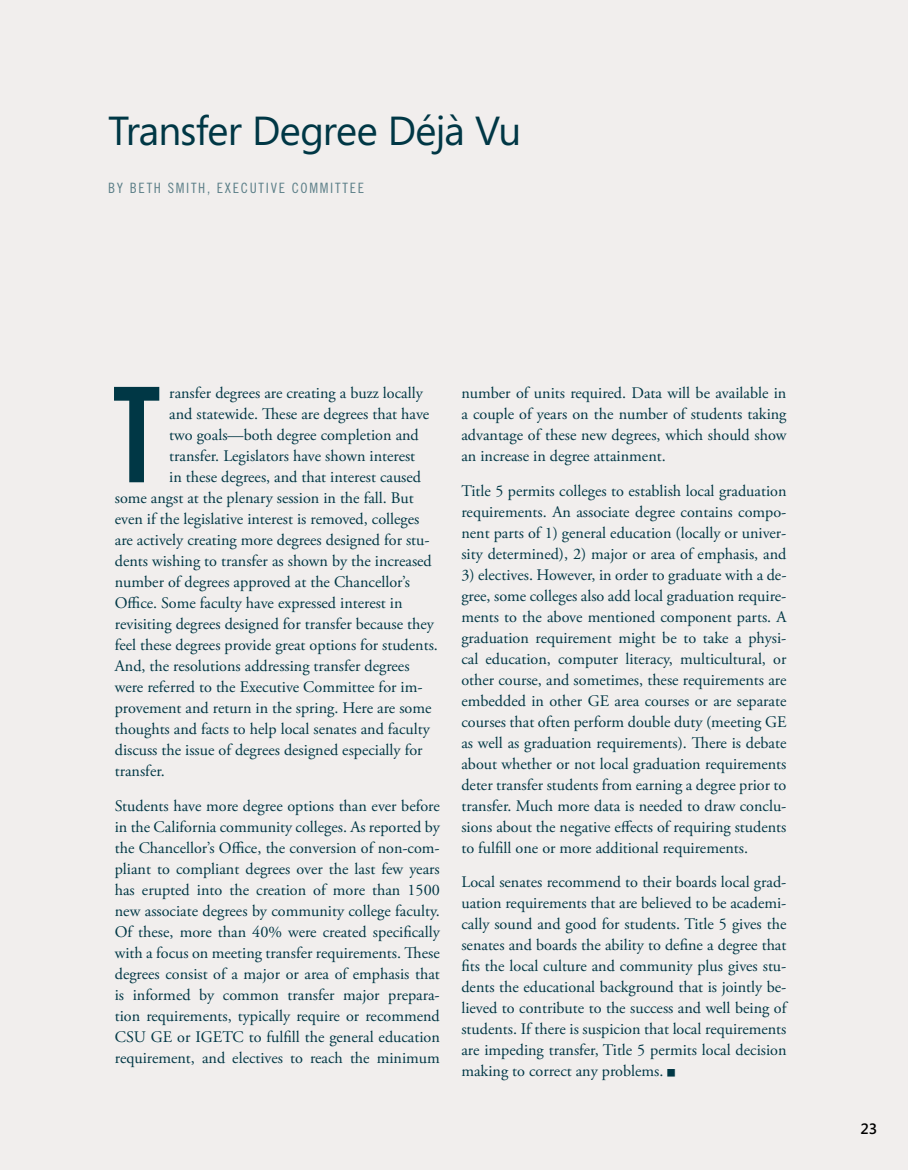
<style>
.page{position:relative;width:908px;height:1170px;background:#f1eeed}
.page>*{position:absolute;margin:0;border:0;box-sizing:border-box;transform-origin:0 0}
.t1{font:135.15px "Alternate Gothic No 2 BT";color:#003745}
.t2{font:40.5px "Segoe";letter-spacing:-.02em;color:#003745}
.t3{font:16.2px/21px "Adobe Garamond Pro";color:#003745;text-align:justify}
.t4{font:600 15px "Segoe";color:#000}
.t5{font:14.25px "Trade Gothic Cond Eighteen";letter-spacing:.12em;color:#5c7f88}
</style>
<div class="page">
<h2 class="t2" style="left:108px;top:103px;width:415px">Transfer Degree Déjà Vu</h2>
<p class="t5" style="left:108px;top:180px;width:257px">BY BETH SM ITH, EXECUTIVE COMM ITTEE</p>
<h1 class="t1" style="left:115px;top:360px;width:45px">T</h1>
<p class="t3" style="left:169px;top:383px;width:255px">ransfer degrees are creating a buzz locally</p>
<p class="t3" style="left:169px;top:404px;width:261px">and statewide. These are degrees that have</p>
<p class="t3" style="left:169px;top:425px;width:251px">two goals—both degree completion and</p>
<p class="t3" style="left:169px;top:446px;width:247px">transfer. Legislators have shown interest</p>
<p class="t3" style="left:169px;top:467px;width:253px">in these degrees, and that interest caused</p>
<p class="t3" style="left:115px;top:488px;width:300px">some angst at the plenary session in the fall. But</p>
<p class="t3" style="left:115px;top:509px;width:306px">even if the legislative interest is removed, colleges</p>
<p class="t3" style="left:115px;top:530px;width:316px">are actively creating more degrees designed for stu-</p>
<p class="t3" style="left:115px;top:551px;width:318px">dents wishing to transfer as shown by the increased</p>
<p class="t3" style="left:115px;top:572px;width:297px">number of degrees approved at the Chancellor’s</p>
<p class="t3" style="left:115px;top:593px;width:289px">Office. Some faculty have expressed interest in</p>
<p class="t3" style="left:115px;top:614px;width:320px">revisiting degrees designed for transfer because they</p>
<p class="t3" style="left:115px;top:635px;width:324px">feel these degrees provide great options for students.</p>
<p class="t3" style="left:115px;top:656px;width:296px">And, the resolutions addressing transfer degrees</p>
<p class="t3" style="left:115px;top:677px;width:309px">were referred to the Executive Committee for im-</p>
<p class="t3" style="left:115px;top:698px;width:318px">provement and return in the spring. Here are some</p>
<p class="t3" style="left:115px;top:719px;width:316px">thoughts and facts to help local senates and faculty</p>
<p class="t3" style="left:115px;top:740px;width:309px">discuss the issue of degrees designed especially for</p>
<p class="t3" style="left:115px;top:761px;width:51px">transfer.</p>
<p class="t3" style="left:115px;top:796px;width:326px">Students have more degree options than ever before in the California community colleges. As reported by the Chancellor’s Office, the conversion of non-com&shy;pliant to compliant degrees over the last few years has erupted into the creation of more than 1500 new associate degrees by community college faculty.<br>Of these, more than 40% were created specifically with a focus on meeting transfer requirements. These degrees consist of a major or area of emphasis that is informed by common transfer major prepara&shy;tion requirements, typically require or recommend CSU GE or IGETC to fulfill the general education requirement, and electives to reach the minimum</p>
<p class="t3" style="left:461px;top:383px;width:326px">number of units required. Data will be available in a couple of years on the number of students taking advantage of these new degrees, which should show an increase in degree attainment.</p>
<p class="t3" style="left:461px;top:481px;width:326px">Title 5 permits colleges to establish local graduation requirements. An associate degree contains compo&shy;nent parts of 1) general education (locally or univer&shy;sity determined), 2) major or area of emphasis, and</p>
<p class="t3" style="left:461px;top:565px;width:326px">3) electives. However, in order to graduate with a de&shy;gree, some colleges also add local graduation require&shy;ments to the above mentioned component parts. A graduation requirement might be to take a physi&shy;cal education, computer literacy, multicultural, or other course, and sometimes, these requirements are embedded in other GE area courses or are separate courses that often perform double duty (meeting GE as well as graduation requirements). There is debate about whether or not local graduation requirements deter transfer students from earning a degree prior to transfer. Much more data is needed to draw conclu&shy;sions about the negative effects of requiring students to fulfill one or more additional requirements.</p>
<p class="t3" style="left:461px;top:872px;width:326px">Local senates recommend to their boards local grad&shy;uation requirements that are believed to be academi&shy;cally sound and good for students. Title 5 gives the senates and boards the ability to define a degree that fits the local culture and community plus gives stu&shy;dents the educational background that is jointly be&shy;lieved to contribute to the success and well being of students. If there is suspicion that local requirements are impeding transfer, Title 5 permits local decision making to correct any problems.</p>
<p class="t4" style="left:860px;top:1118px;width:18px">23</p>
</div>
